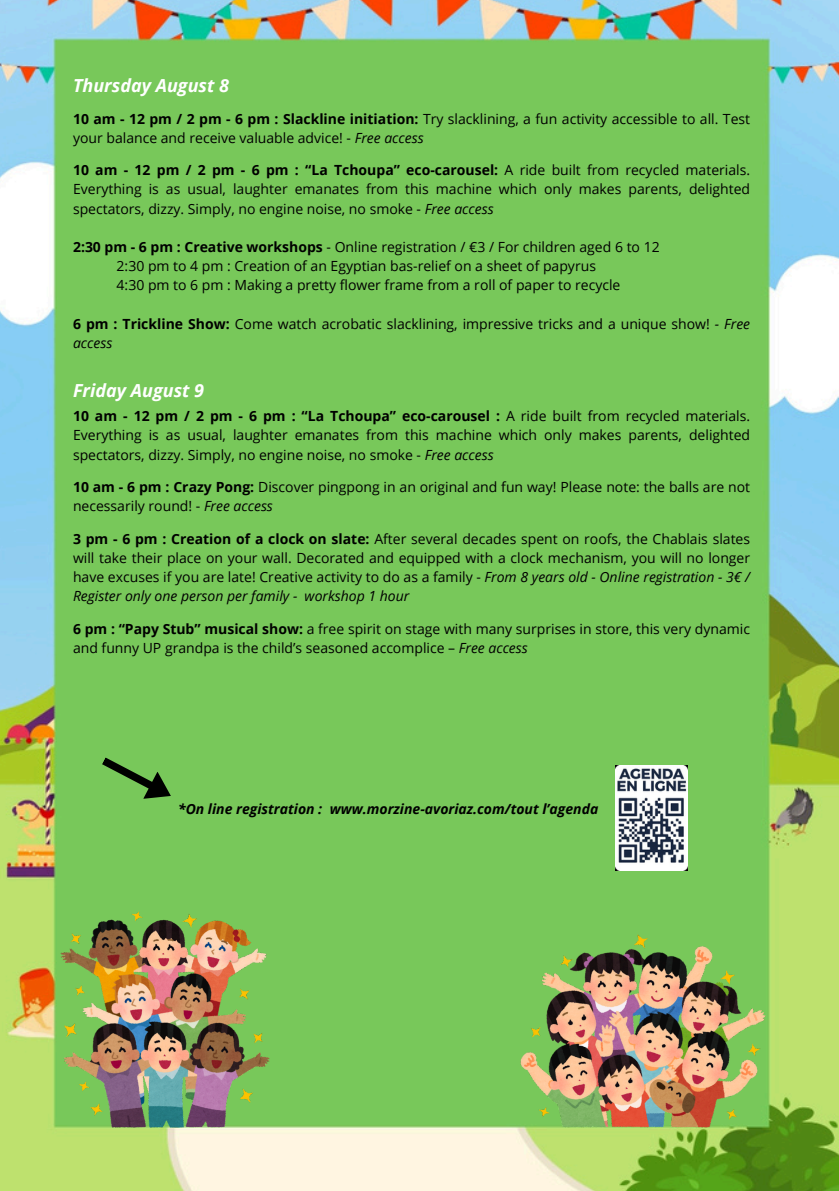
<style>
.page{position:relative;width:839px;height:1191px;background:#fff}
.page>*{position:absolute;margin:0;border:0;box-sizing:border-box;transform-origin:0 0}
.t1{font:italic 700 18px "Open Sans";color:#fff}
.t2{font:14px/19.2px "Open Sans";color:#000}
.t3{font:italic 700 14px "Open Sans";color:#000}
.s1{font-weight:700}
.s2{font-style:italic}
</style>
<div class="page">
<img style="left:0;top:0;width:838px;height:1191px">
<img style="left:61px;top:912px;width:208px;height:216px">
<img style="left:521px;top:934px;width:244px;height:194px">
<svg style="left:102px;top:757px;width:69px;height:42px;background:#589442"></svg>
<img style="left:615px;top:765px;width:72px;height:105px">
<p class="t1" style="left:73px;top:73px;width:157px">Thursday August 8</p>
<p class="t2" style="left:73px;top:109px;width:678px"><span class="s1">10 am - 12 pm / 2 pm - 6 pm : Slackline initiation:</span> Try slacklining, a fun activity accessible to all. Test your balance and receive valuable advice! - <span class="s2">Free access</span></p>
<h1 class="t2" style="left:73px;top:160px;width:678px;text-align:justify"><span class="s1">10 am - 12 pm / 2 pm - 6 pm : “La Tchoupa” eco-carousel:</span> A ride built from recycled materials.<br>Everything is as usual, laughter emanates from this machine which only makes parents, delighted spectators, dizzy. Simply, no engine noise, no smoke - <span class="s2">Free access</span></h1>
<p class="t2" style="left:73px;top:237px;width:588px"><span class="s1">2:30 pm - 6 pm : Creative workshops</span> - Online registration / €3 / For children aged 6 to 12</p>
<p class="t2" style="left:117px;top:256px;width:481px">2:30 pm to 4 pm : Creation of an Egyptian bas-relief on a sheet of papyrus</p>
<p class="t2" style="left:117px;top:275px;width:505px">4:30 pm to 6 pm : Making a pretty flower frame from a roll of paper to recycle</p>
<p class="t2" style="left:73px;top:314px;width:678px"><span class="s1">6 pm : Trickline Show:</span> Come watch acrobatic slacklining, impressive tricks and a unique show! <span class="s2">- Free access</span></p>
<h2 class="t1" style="left:73px;top:377px;width:133px">Friday August 9</h2>
<h1 class="t2" style="left:73px;top:406px;width:678px;text-align:justify"><span class="s1">10 am - 12 pm / 2 pm - 6 pm : “La Tchoupa” eco-carousel :</span> A ride built from recycled materials.<br>Everything is as usual, laughter emanates from this machine which only makes parents, delighted spectators, dizzy. Simply, no engine noise, no smoke - <span class="s2">Free access</span></h1>
<p class="t2" style="left:73px;top:477px;width:678px"><span class="s1">10 am - 6 pm : Crazy Pong:</span> Discover pingpong in an original and fun way! Please note: the balls are not necessarily round! - <span class="s2">Free access</span></p>
<p class="t2" style="left:73px;top:529px;width:678px;text-align:justify"><span class="s1">3 pm - 6 pm : Creation of a clock on slate:</span> After several decades spent on roofs, the Chablais slates will take their place on your wall. Decorated and equipped with a clock mechanism, you will no longer have excuses if you are late! Creative activity to do as a family - <span class="s2">From 8 years old - Online registration - 3€ / Register only one person per family - workshop 1 hour</span></p>
<p class="t2" style="left:73px;top:619px;width:678px"><span class="s1">6 pm : “Papy Stub” musical show:</span> a free spirit on stage with many surprises in store, this very dynamic and funny UP grandpa is the child’s seasoned accomplice – <span class="s2">Free access</span></p>
<p class="t3" style="left:178px;top:799px;width:422px">*On line registration : www.morzine-avoriaz.com/tout l’agenda</p>
</div>
